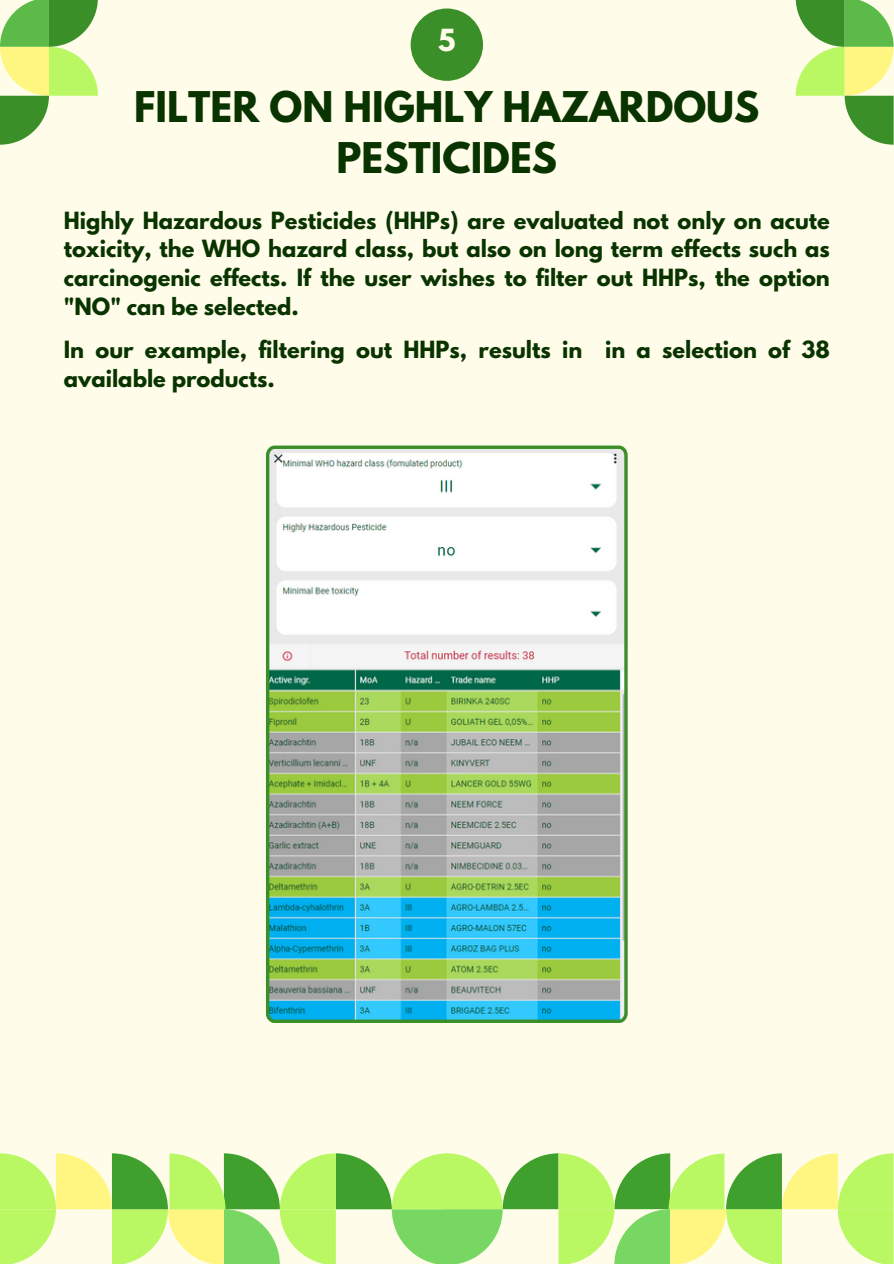
<style>
.page{position:relative;width:894px;height:1264px;background:#fff}
.page>*{position:absolute;margin:0;border:0;box-sizing:border-box;transform-origin:0 0}
.t1{font:700 37.5px/51.8px "League Spartan";color:#093400;text-align:center}
.t2{font:700 27px "League Spartan";color:#fffdea}
.t3{font:700 21px/28.8px "League Spartan";color:#093400;text-align:justify}
</style>
<div class="page">
<div style="left:0;top:0;width:893px;height:1263px;background:#fffdea"></div>
<svg style="left:0;top:0;width:98px;height:144px"></svg>
<svg style="left:795px;top:0;width:98px;height:144px"></svg>
<div style="left:410px;top:9px;width:73px;height:72px;background:#3a8f28;border-radius:50%"></div>
<svg style="left:0;top:1153px;width:893px;height:110px"></svg>
<svg style="left:266px;top:445px;width:361px;height:577px"></svg>
<p class="t2" style="left:438px;top:27px;width:19px">5</p>
<h1 class="t1" style="left:134px;top:85px;width:626px">FILTER ON HIGHLY HAZARDOUS<br>PESTICIDES</h1>
<p class="t3" style="left:64px;top:208px;width:767px">Highly Hazardous Pesticides (HHPs) are evaluated not only on acute toxicity, the WHO hazard class, but also on long term effects such as carcinogenic effects. If the user wishes to filter out HHPs, the option "NO" can be selected.</p>
<p class="t3" style="left:64px;top:338px;width:767px">In our example, filtering out HHPs, results in in a selection of 38 available products.</p>
</div>
